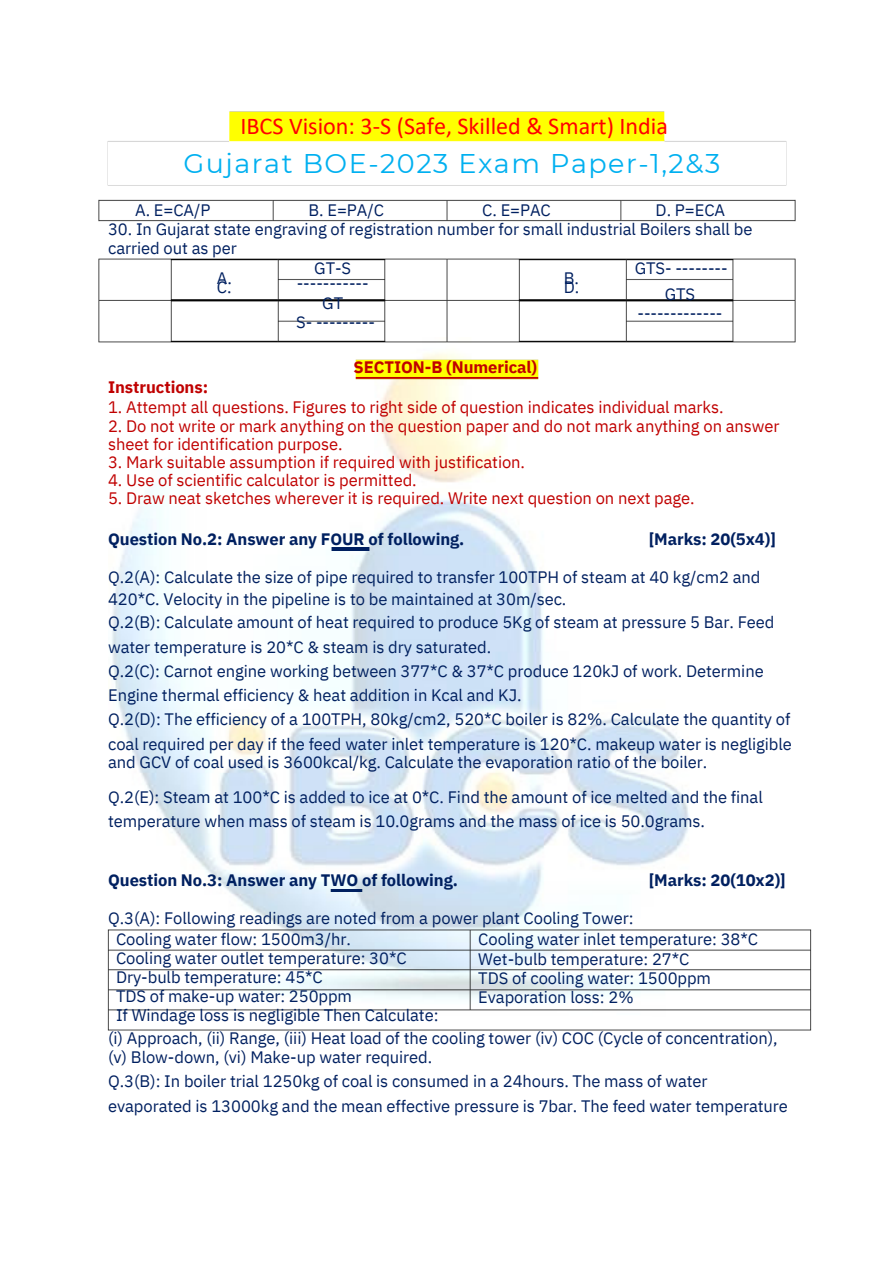
<style>
.page{position:relative;width:894px;height:1264px;background:#fff}
.page>*{position:absolute;margin:0;border:0;box-sizing:border-box;transform-origin:0 0}
.t1{font:27px "Montserrat";letter-spacing:.055em;color:#00b0f0}
.t2{font:24.15px "Calibri";color:#f00}
.t3{font:16.5px/19.2px "IBM Plex Sans";letter-spacing:-.005em;color:#002060;text-align:center}
.t4{font:16.5px "IBM Plex Sans";letter-spacing:-.005em;color:#c00000}
.t5{font:700 16.5px "IBM Plex Sans";letter-spacing:-.005em;color:#002060}
.t6{font:700 16.5px "IBM Plex Sans";letter-spacing:-.005em;color:#c00000}
</style>
<div class="page">
<img style="left:111px;top:352px;width:578px;height:570px">
<img style="left:327px;top:889px;width:39px;height:2px">
<img style="left:327px;top:548px;width:46px;height:2px">
<img style="left:346px;top:353px;width:201px;height:33px">
<img style="left:107px;top:111px;width:680px;height:75px">
<img style="left:98px;top:199px;width:698px;height:23px">
<img style="left:98px;top:258px;width:698px;height:85px">
<img style="left:107px;top:922px;width:705px;height:109px">
<p class="t2" style="left:240px;top:116px;width:429px">IBCS Vision: 3-S (Safe, Skilled &amp; Smart) India</p>
<p class="t1" style="left:183px;top:147px;width:538px">Gujarat BOE-2023 Exam Paper-1,2&amp;3</p>
<h1 class="t3" style="left:135px;top:200px;width:77px">A. E=CA/P</h1>
<p class="t3" style="left:308px;top:200px;width:77px">B. E=PA/C</p>
<h2 class="t3" style="left:482px;top:200px;width:70px">C. E=PAC</h2>
<h2 class="t3" style="left:655px;top:200px;width:71px">D. P=ECA</h2>
<h2 class="t3" style="left:108px;top:219px;width:645px;text-align:left">30. In Gujarat state engraving of registration number for small industrial Boilers shall be carried out as per</h2>
<h2 class="t3" style="left:297px;top:261px;width:73px;line-height:14.7px">GT-S -----------</h2>
<h2 class="t3" style="left:296px;top:293px;width:80px">GT<br>S- ---------</h2>
<p class="t3" style="left:634px;top:255px;width:94px;line-height:25.8px">GTS- --------<br>GTS</p>
<p class="t3" style="left:637px;top:303px;width:86px">-------------</p>
<h2 class="t3" style="left:217px;top:268px;width:17px">A.</h2>
<h2 class="t3" style="left:217px;top:277px;width:16px">C.</h2>
<h2 class="t3" style="left:563px;top:268px;width:17px">B.</h2>
<h2 class="t3" style="left:563px;top:277px;width:17px">D.</h2>
<h2 class="t6" style="left:353px;top:356px;width:185px">SECTION-B (Numerical)</h2>
<h2 class="t6" style="left:108px;top:376px;width:101px">Instructions:</h2>
<p class="t4" style="left:108px;top:395px;width:617px">1. Attempt all questions. Figures to right side of question indicates individual marks.</p>
<p class="t4" style="left:108px;top:415px;width:672px">2. Do not write or mark anything on the question paper and do not mark anything on answer</p>
<h3 class="t4" style="left:108px;top:433px;width:236px">sheet for identification purpose.</h3>
<p class="t4" style="left:108px;top:451px;width:418px">3. Mark suitable assumption if required with justification.</p>
<h3 class="t4" style="left:108px;top:469px;width:310px">4. Use of scientific calculator is permitted.</h3>
<p class="t4" style="left:108px;top:487px;width:588px">5. Draw neat sketches wherever it is required. Write next question on next page.</p>
<p class="t5" style="left:108px;top:527px;width:357px">Question No.2: Answer any FOUR of following.</p>
<p class="t5" style="left:648px;top:527px;width:128px">[Marks: 20(5x4)]</p>
<p class="t3" style="left:108px;top:567px;width:653px">Q.2(A): Calculate the size of pipe required to transfer 100TPH of steam at 40 kg/cm2 and</p>
<p class="t3" style="left:108px;top:589px;width:459px">420*C. Velocity in the pipeline is to be maintained at 30m/sec.</p>
<p class="t3" style="left:108px;top:612px;width:667px">Q.2(B): Calculate amount of heat required to produce 5Kg of steam at pressure 5 Bar. Feed</p>
<p class="t3" style="left:108px;top:637px;width:384px">water temperature is 20*C &amp; steam is dry saturated.</p>
<p class="t3" style="left:108px;top:661px;width:657px">Q.2(C): Carnot engine working between 377*C &amp; 37*C produce 120kJ of work. Determine</p>
<h3 class="t3" style="left:108px;top:685px;width:415px">Engine thermal efficiency &amp; heat addition in Kcal and KJ.</h3>
<p class="t3" style="left:108px;top:709px;width:683px">Q.2(D): The efficiency of a 100TPH, 80kg/cm2, 520*C boiler is 82%. Calculate the quantity of</p>
<p class="t3" style="left:108px;top:734px;width:685px">coal required per day if the feed water inlet temperature is 120*C. makeup water is negligible</p>
<p class="t3" style="left:108px;top:752px;width:600px">and GCV of coal used is 3600kcal/kg. Calculate the evaporation ratio of the boiler.</p>
<p class="t3" style="left:108px;top:787px;width:656px">Q.2(E): Steam at 100*C is added to ice at 0*C. Find the amount of ice melted and the final</p>
<p class="t3" style="left:108px;top:811px;width:598px">temperature when mass of steam is 10.0grams and the mass of ice is 50.0grams.</p>
<p class="t5" style="left:108px;top:869px;width:351px">Question No.3: Answer any TWO of following.</p>
<p class="t3" style="left:108px;top:908px;width:527px">Q.3(A): Following readings are noted from a power plant Cooling Tower:</p>
<p class="t5" style="left:648px;top:869px;width:138px">[Marks: 20(10x2)]</p>
<p class="t3" style="left:116px;top:929px;width:236px">Cooling water flow: 1500m3/hr.</p>
<p class="t3" style="left:116px;top:948px;width:292px">Cooling water outlet temperature: 30*C</p>
<p class="t3" style="left:116px;top:967px;width:208px">Dry-bulb temperature: 45*C</p>
<p class="t3" style="left:116px;top:986px;width:237px">TDS of make-up water: 250ppm</p>
<p class="t3" style="left:116px;top:1005px;width:324px">If Windage loss is negligible Then Calculate:</p>
<h3 class="t3" style="left:478px;top:929px;width:281px">Cooling water inlet temperature: 38*C</h3>
<p class="t3" style="left:478px;top:948px;width:212px">Wet-bulb temperature: 27*C</p>
<p class="t3" style="left:478px;top:967px;width:234px">TDS of cooling water: 1500ppm</p>
<p class="t3" style="left:478px;top:986px;width:157px">Evaporation loss: 2%</p>
<p class="t3" style="left:108px;top:1028px;width:671px">(i) Approach, (ii) Range, (iii) Heat load of the cooling tower (iv) COC (Cycle of concentration),</p>
<p class="t3" style="left:108px;top:1047px;width:325px">(v) Blow-down, (vi) Make-up water required.</p>
<p class="t3" style="left:108px;top:1071px;width:601px">Q.3(B): In boiler trial 1250kg of coal is consumed in a 24hours. The mass of water</p>
<p class="t3" style="left:108px;top:1095px;width:681px">evaporated is 13000kg and the mean effective pressure is 7bar. The feed water temperature</p>
</div>
